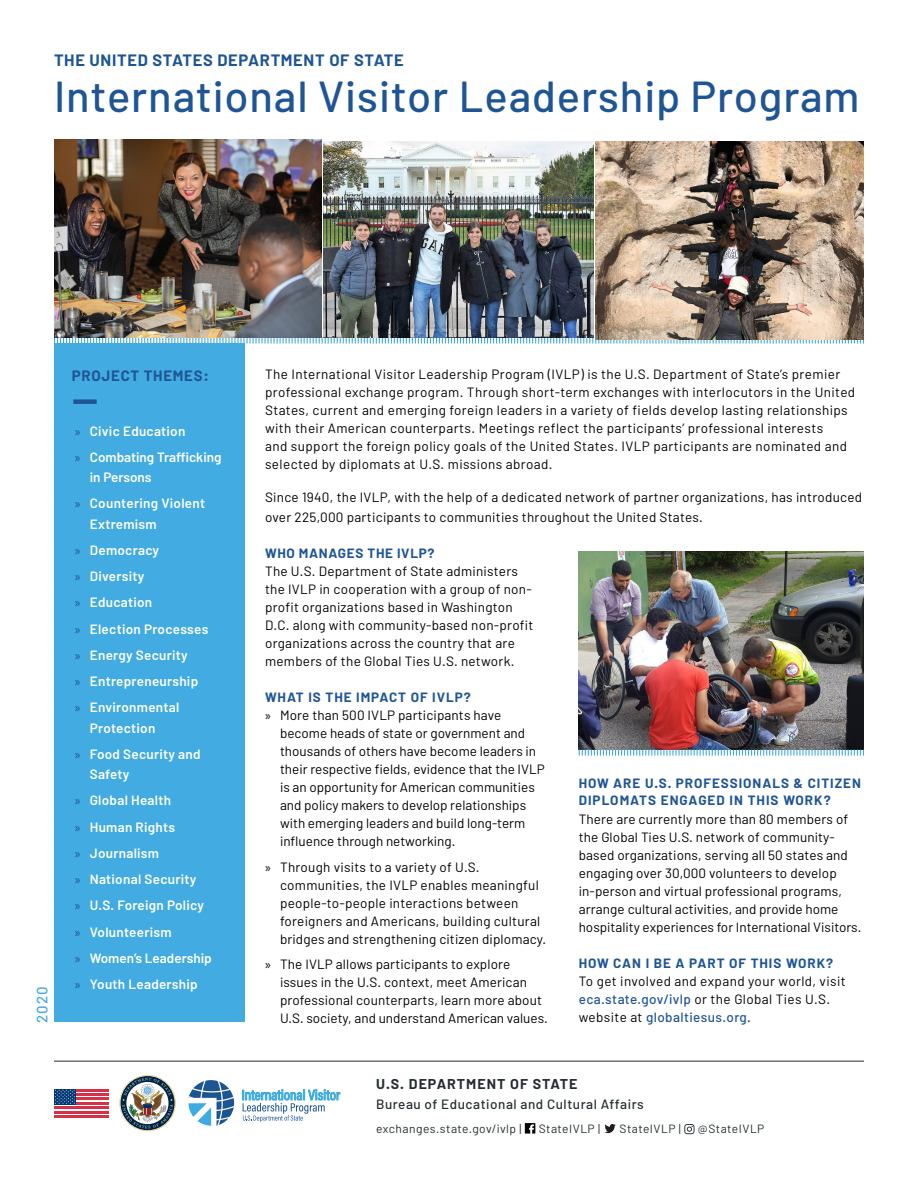
<style>
.page{position:relative;width:918px;height:1188px;background:#fff}
.page>*{position:absolute;margin:0;border:0;box-sizing:border-box;transform-origin:0 0}
.t1{font:500 43.5px "Barlow";letter-spacing:.02em;color:#1f5594}
.t2{font:700 16.5px "Barlow";letter-spacing:.04em;color:#1f5594}
.Bullet{font:700 15px "Barlow";letter-spacing:.05em;color:#1f5594}
.Bullet-2{font:500 15px "Barlow";color:#42abe1}
.t3{font:700 14.25px "Barlow";letter-spacing:.07em;color:#232d30}
.Body{font:13.5px/18px "Barlow";letter-spacing:.02em;color:#000}
.Body-2{font:13.5px/18px "Barlow";color:#000}
.t4{font:600 13.5px/20.2px "Barlow";letter-spacing:.02em;color:#fff}
.Subhead{font:700 13.5px/16.5px "Barlow";letter-spacing:.07em;color:#1f5594}
.t5{font:600 13.5px/20.2px "Barlow";color:#fff}
.t6{font:500 13.5px "Barlow";letter-spacing:.04em;color:#232d30}
.Body-3{font:500 13.5px "Barlow";letter-spacing:.03em;color:#1f5594}
.Subhead-2{font:700 13.5px "Barlow";letter-spacing:.05em;color:#1f5594}
.t7{font:12px "Barlow";letter-spacing:.04em;color:#232d30}
.s1{font-family:"Myriad Pro";font-weight:400;color:#1f5594}
.s2{font-family:"Myriad Pro"}
.s3{font-weight:500;color:#1f5594}
.s4{font-weight:400;color:#000}
</style>
<div class="page">
<div style="left:54px;top:344px;width:190px;height:678px;background:#42abe1"></div>
<svg style="left:243px;top:1090px;width:97px;height:32px"></svg>
<svg style="left:189px;top:1080px;width:45px;height:46px"></svg>
<svg style="left:119px;top:1075px;width:57px;height:56px"></svg>
<hr style="left:54px;top:1107px;width:54px;height:2px;background:#d63146">
<hr style="left:54px;top:1111px;width:54px;height:2px;background:#d63146">
<hr style="left:54px;top:1115px;width:54px;height:3px;background:#d63146">
<hr style="left:76px;top:1089px;width:32px;height:2px;background:#d63146">
<hr style="left:76px;top:1093px;width:32px;height:3px;background:#d63146">
<hr style="left:76px;top:1098px;width:32px;height:2px;background:#d63146">
<hr style="left:76px;top:1102px;width:32px;height:2px;background:#d63146">
<div style="left:54px;top:1089px;width:22px;height:15px;background:#013775"></div>
<svg style="left:55px;top:1089px;width:20px;height:15px"></svg>
<svg style="left:525px;top:1123px;width:10px;height:11px"></svg>
<svg style="left:604px;top:1124px;width:12px;height:9px"></svg>
<svg style="left:684px;top:1124px;width:11px;height:10px"></svg>
<hr style="left:54px;top:1061px;width:810px;height:1px;background:#232d30">
<div style="left:73px;top:399px;width:24px;height:5px;background:#1f5594"></div>
<svg style="left:54px;top:336px;width:810px;height:9px"></svg>
<img style="left:579px;top:552px;width:285px;height:198px">
<img style="left:54px;top:140px;width:268px;height:198px">
<img style="left:324px;top:141px;width:269px;height:197px">
<img style="left:595px;top:141px;width:269px;height:198px">
<svg style="left:579px;top:750px;width:285px;height:6px"></svg>
<p class="t2" style="left:54px;top:50px;width:351px">THE UNITED STATES DEPARTMENT OF STATE</p>
<p class="t1" style="left:54px;top:69px;width:807px">International Visitor Leadership Program</p>
<p class="Bullet-2" style="left:33px;top:1023px;width:38px;rotate:-90deg">2020</p>
<p class="Bullet" style="left:72px;top:366px;width:138px">PROJECT THEMES:</p>
<p class="t4" style="left:75px;top:421px;width:112px"><span class="s1">»</span> Civic Education</p>
<p class="t5" style="left:90px;top:447px;width:133px;text-indent:-15px"><span class="s1">»</span> Combating Trafficking in Persons</p>
<p class="t4" style="left:90px;top:493px;width:117px;text-indent:-15px"><span class="s1">»</span> Countering Violent<br>Extremism</p>
<p class="t4" style="left:75px;top:540px;width:86px"><span class="s1">»</span> Democracy</p>
<p class="t4" style="left:75px;top:566px;width:71px"><span class="s1">»</span> Diversity</p>
<p class="t4" style="left:75px;top:592px;width:79px"><span class="s1">»</span> Education</p>
<p class="t4" style="left:75px;top:619px;width:135px"><span class="s1">»</span> Election Processes</p>
<p class="t4" style="left:75px;top:645px;width:114px"><span class="s1">»</span> Energy Security</p>
<p class="t4" style="left:75px;top:671px;width:125px"><span class="s1">»</span> Entrepreneurship</p>
<p class="t4" style="left:90px;top:697px;width:91px;text-indent:-15px"><span class="s1">»</span> Environmental<br>Protection</p>
<p class="t4" style="left:90px;top:744px;width:112px;text-indent:-15px"><span class="s1">»</span> Food Security and<br>Safety</p>
<p class="t4" style="left:75px;top:790px;width:98px"><span class="s1">»</span> Global Health</p>
<p class="t4" style="left:75px;top:817px;width:102px"><span class="s1">»</span> Human Rights</p>
<p class="t4" style="left:75px;top:843px;width:86px"><span class="s1">»</span> Journalism</p>
<p class="t4" style="left:75px;top:869px;width:123px"><span class="s1">»</span> National Security</p>
<p class="t4" style="left:75px;top:895px;width:131px"><span class="s1">»</span> U.S. Foreign Policy</p>
<p class="t4" style="left:75px;top:922px;width:98px"><span class="s1">»</span> Volunteerism</p>
<p class="t5" style="left:75px;top:948px;width:138px"><span class="s1">»</span> Women’s Leadership</p>
<p class="t4" style="left:75px;top:974px;width:124px"><span class="s1">»</span> Youth Leadership</p>
<p class="Body" style="left:265px;top:365px;width:592px">The International Visitor Leadership Program (IVLP) is the U.S. Department of State’s premier professional exchange program. Through short-term exchanges with interlocutors in the United States, current and emerging foreign leaders in a variety of fields develop lasting relationships with their American counterparts. Meetings reflect the participants’ professional interests<br>and support the foreign policy goals of the United States. IVLP participants are nominated and selected by diplomats at U.S. missions abroad.</p>
<p class="Body" style="left:265px;top:487px;width:599px;line-height:19.5px">Since 1940, the IVLP, with the help of a dedicated network of partner organizations, has introduced over 225,000 participants to communities throughout the United States.</p>
<p class="Subhead-2" style="left:265px;top:545px;width:171px">WHO MANAGES THE IVLP?</p>
<p class="Body" style="left:265px;top:562px;width:270px">The U.S. Department of State administers the IVLP in cooperation with a group of non&shy;profit organizations based in Washington D.C. along with community-based non-profit organizations across the country that are members of the Global Ties U.S. network.</p>
<p class="Subhead" style="left:265px;top:689px;width:207px">WHAT IS THE IMPACT OF IVLP?</p>
<p class="Body-2" style="left:280px;top:706px;width:266px;text-indent:-15px"><span class="s2">»</span> More than 500 IVLP participants have become heads of state or government and thousands of others have become leaders in their respective fields, evidence that the IVLP is an opportunity for American communities and policy makers to develop relationships with emerging leaders and build long-term influence through networking.</p>
<p class="Body" style="left:280px;top:857px;width:268px;text-indent:-15px"><span class="s2">»</span> Through visits to a variety of U.S. communities, the IVLP enables meaningful people-to-people interactions between foreigners and Americans, building cultural bridges and strengthening citizen diplomacy.</p>
<p class="Body" style="left:280px;top:955px;width:269px;text-indent:-15px"><span class="s2">»</span> The IVLP allows participants to explore issues in the U.S. context, meet American professional counterparts, learn more about U.S. society, and understand American values.</p>
<p class="Subhead" style="left:579px;top:775px;width:284px">HOW ARE U.S. PROFESSIONALS &amp; CITIZEN<br>DIPLOMATS ENGAGED IN THIS WORK?</p>
<p class="Body" style="left:579px;top:810px;width:284px">There are currently more than 80 members of the Global Ties U.S. network of community&shy;based organizations, serving all 50 states and engaging over 30,000 volunteers to develop in-person and virtual professional programs, arrange cultural activities, and provide home hospitality experiences for International Visitors.</p>
<p class="Subhead" style="left:579px;top:955px;width:256px">HOW CAN I BE A PART OF THIS WORK?</p>
<p class="Body" style="left:579px;top:972px;width:268px">To get involved and expand your world, visit <span class="s3">eca.state.gov/ivlp</span> or the Global Ties U.S.</p>
<p class="Body-3" style="left:579px;top:1009px;width:174px"><span class="s4">website at</span> globaltiesus.org<span class="s4">.</span></p>
<p class="t3" style="left:376px;top:1075px;width:203px">U.S. DEPARTMENT OF STATE</p>
<p class="t6" style="left:376px;top:1096px;width:269px">Bureau of Educational and Cultural Affairs</p>
<p class="t7" style="left:376px;top:1121px;width:147px">exchanges.state.gov/ivlp |</p>
<p class="t7" style="left:539px;top:1121px;width:63px">StateIVLP |</p>
<p class="t7" style="left:620px;top:1121px;width:63px">StateIVLP |</p>
<p class="t7" style="left:698px;top:1121px;width:68px">@StateIVLP</p>
</div>
